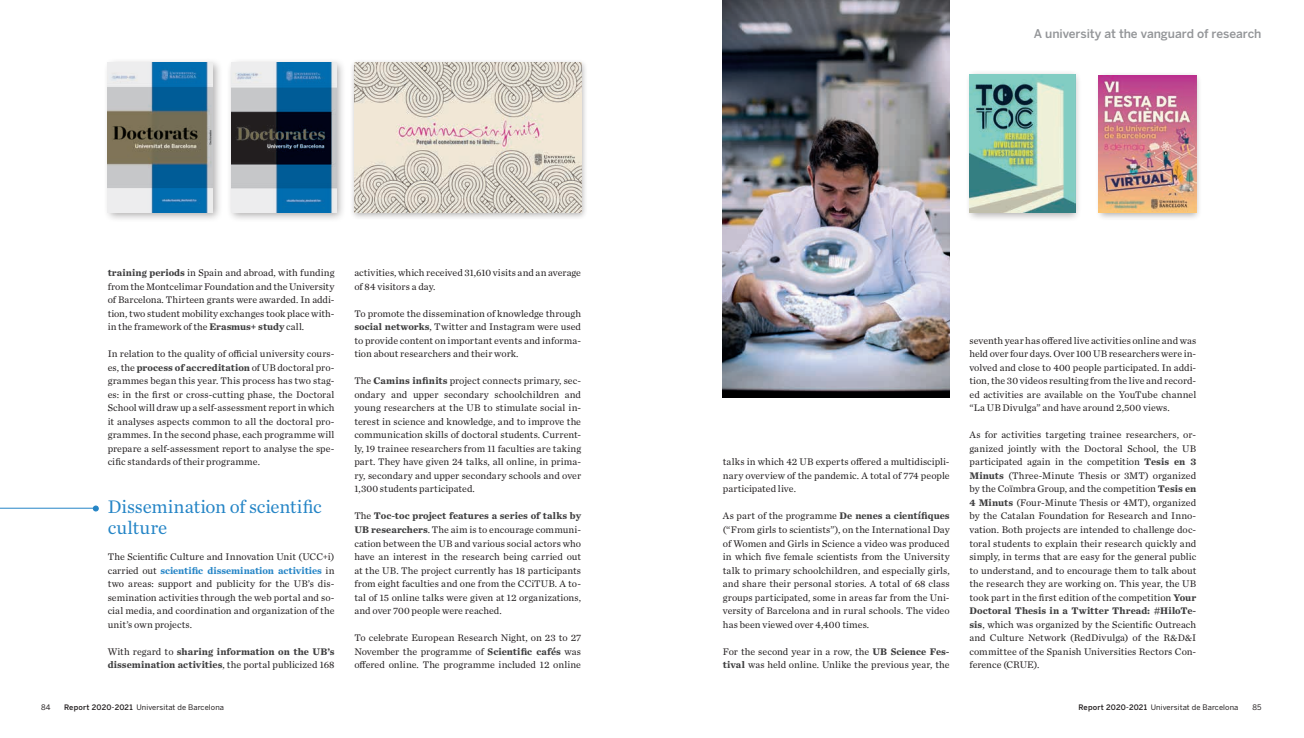
<style>
.page{position:relative;width:1304px;height:738px;background:#fff}
.page>*{position:absolute;margin:0;border:0;box-sizing:border-box;transform-origin:0 0}
.Text_general{font:19px/21px "Chronicle Text G1";letter-spacing:-.005em;color:#2585c6}
.t1{font:500 12px "Benton Sans";letter-spacing:-.005em;color:#939598}
.Text_general-2{font:10px/13.5px "Chronicle Text G1";letter-spacing:.005em;color:#231f20;text-align:justify}
.Text_general-3{font:700 10px/13.5px "Chronicle Text G1";letter-spacing:.01em;color:#3e3e3f}
.t2{font:7.5px "Benton Sans";letter-spacing:.015em;color:#231f20}
.s1{font-weight:700;color:#3e3e3f}
.s2{font-weight:700;color:#2585c6}
.s3{font-weight:400;color:#231f20}
.s4{font-weight:500}
</style>
<div class="page">
<hr style="left:0;top:507px;width:96px;height:1px;background:#2585c6">
<svg style="left:93px;top:505px;width:5px;height:5px"></svg>
<div style="left:350px;top:58px;width:238px;height:162px;background:#231f20;opacity:.36"></div>
<img style="left:354px;top:63px;width:227px;height:149px">
<div style="left:966px;top:69px;width:116px;height:152px;background:#231f20;opacity:.36"></div>
<img style="left:969px;top:74px;width:107px;height:138px">
<div style="left:1095px;top:71px;width:107px;height:149px;background:#231f20;opacity:.36"></div>
<img style="left:1099px;top:76px;width:97px;height:136px">
<div style="left:103px;top:57px;width:120px;height:165px;background:#231f20;opacity:.36"></div>
<img style="left:108px;top:63px;width:105px;height:149px">
<div style="left:227px;top:57px;width:119px;height:165px;background:#231f20;opacity:.36"></div>
<img style="left:231px;top:63px;width:105px;height:149px">
<img style="left:723px;top:0;width:227px;height:397px">
<p class="Text_general-2" style="left:108px;top:265px;width:228px"><span class="s1">training periods</span> in Spain and abroad, with funding from the Montcelimar Foundation and the University of Barcelona. Thirteen grants were awarded. In addi&shy;tion, two student mobility exchanges took place with&shy;in the framework of the <span class="s1">Erasmus+ study</span> call.</p>
<p class="Text_general-2" style="left:108px;top:346px;width:228px">In relation to the quality of official university cours&shy;es, the <span class="s1">process of accreditation</span> of UB doctoral pro&shy;grammes began this year. This process has two stag&shy;es: in the first or cross-cutting phase, the Doctoral School will draw up a self-assessment report in which it analyses aspects common to all the doctoral pro&shy;grammes. In the second phase, each programme will prepare a self-assessment report to analyse the spe&shy;cific standards of their programme.</p>
<p class="Text_general" style="left:108px;top:495px;width:216px">Dissemination of scientific culture</p>
<p class="Text_general-2" style="left:108px;top:549px;width:228px">The Scientific Culture and Innovation Unit (UCC+i) carried out <span class="s2">scientific dissemination activities</span> in two areas: support and publicity for the UB’s dis&shy;semination activities through the web portal and so&shy;cial media, and coordination and organization of the unit’s own projects.</p>
<p class="Text_general-3" style="left:108px;top:643px;width:228px"><span class="s3">With regard to</span> sharing information on the UB’s dissemination activities<span class="s3">, the portal publicized 168</span></p>
<p class="Text_general-2" style="left:354px;top:265px;width:228px">activities, which received 31,610 visits and an average of 84 visitors a day.</p>
<p class="Text_general-2" style="left:354px;top:306px;width:228px">To promote the dissemination of knowledge through <span class="s1">social networks</span>, Twitter and Instagram were used to provide content on important events and informa&shy;tion about researchers and their work.</p>
<p class="Text_general-2" style="left:354px;top:373px;width:228px">The <span class="s1">Camins infinits</span> project connects primary, sec&shy;ondary and upper secondary schoolchildren and young researchers at the UB to stimulate social in&shy;terest in science and knowledge, and to improve the communication skills of doctoral students. Current&shy;ly, 19 trainee researchers from 11 faculties are taking part. They have given 24 talks, all online, in prima&shy;ry, secondary and upper secondary schools and over 1,300 students participated.</p>
<p class="Text_general-2" style="left:354px;top:508px;width:228px">The <span class="s1">Toc-toc project features a series of talks by UB researchers</span>. The aim is to encourage communi&shy;cation between the UB and various social actors who have an interest in the research being carried out at the UB. The project currently has 18 participants from eight faculties and one from the CCiTUB. A to&shy;tal of 15 online talks were given at 12 organizations, and over 700 people were reached.</p>
<p class="Text_general-2" style="left:354px;top:630px;width:228px">To celebrate European Research Night, on 23 to 27<br>November the programme of <span class="s1">Scientific cafés</span> was offered online. The programme included 12 online</p>
<p class="t1" style="left:1034px;top:26px;width:229px">A university at the vanguard of research</p>
<p class="Text_general-2" style="left:723px;top:454px;width:228px">talks in which 42 UB experts offered a multidiscipli&shy;nary overview of the pandemic. A total of 774 people participated live.</p>
<p class="Text_general-2" style="left:723px;top:508px;width:228px">As part of the programme <span class="s1">De nenes a científiques </span>(“From girls to scientists”), on the International Day of Women and Girls in Science a video was produced in which five female scientists from the University talk to primary schoolchildren, and especially girls, and share their personal stories. A total of 68 class groups participated, some in areas far from the Uni&shy;versity of Barcelona and in rural schools. The video has been viewed over 4,400 times.</p>
<p class="Text_general-2" style="left:723px;top:643px;width:228px">For the second year in a row, the <span class="s1">UB Science Fes&shy;tival</span> was held online. Unlike the previous year, the</p>
<p class="Text_general-2" style="left:969px;top:333px;width:228px">seventh year has offered live activities online and was held over four days. Over 100 UB researchers were in&shy;volved and close to 400 people participated. In addi&shy;tion, the 30 videos resulting from the live and record&shy;ed activities are available on the YouTube channel “La UB Divulga” and have around 2,500 views.</p>
<p class="Text_general-2" style="left:969px;top:427px;width:228px">As for activities targeting trainee researchers, or&shy;ganized jointly with the Doctoral School, the UB participated again in the competition <span class="s1">Tesis en 3<br>Minuts</span> (Three-Minute Thesis or 3MT) organized by the Coïmbra Group, and the competition <span class="s1">Tesis en 4 Minuts</span> (Four-Minute Thesis or 4MT), organized by the Catalan Foundation for Research and Inno&shy;vation. Both projects are intended to challenge doc&shy;toral students to explain their research quickly and simply, in terms that are easy for the general public to understand, and to encourage them to talk about the research they are working on. This year, the UB took part in the first edition of the competition <span class="s1">Your Doctoral Thesis in a Twitter Thread: #HiloTe&shy;sis</span>, which was organized by the Scientific Outreach and Culture Network (RedDivulga) of the R&amp;D&amp;I committee of the Spanish Universities Rectors Con&shy;ference (CRUE).</p>
<p class="t2" style="left:41px;top:702px;width:11px">84</p>
<p class="t2" style="left:64px;top:702px;width:161px"><span class="s4">Report 2020-2021</span> Universitat de Barcelona</p>
<p class="t2" style="left:1078px;top:702px;width:161px"><span class="s4">Report 2020-2021</span> Universitat de Barcelona</p>
<p class="t2" style="left:1252px;top:702px;width:10px">85</p>
</div>
